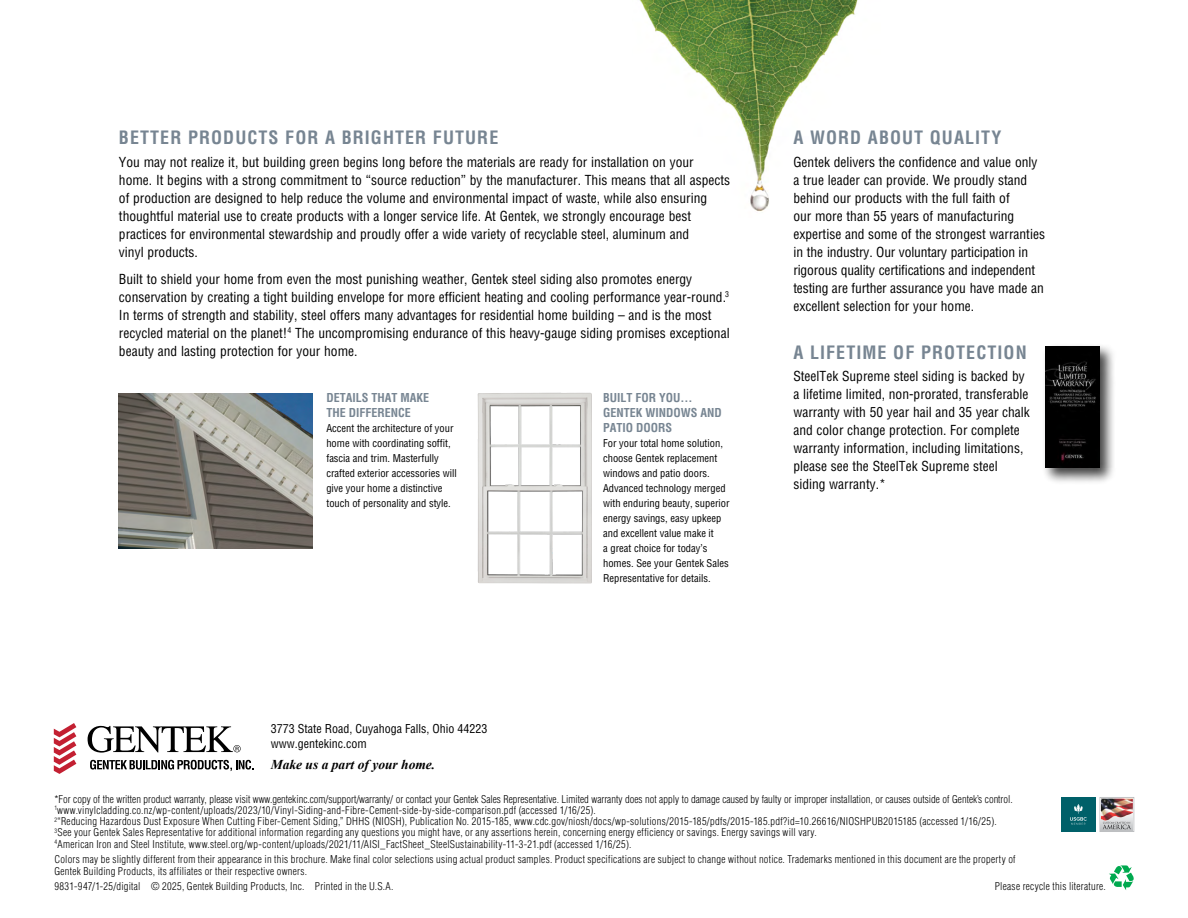
<style>
.page{position:relative;width:1188px;height:918px;background:#fff}
.page>*{position:absolute;margin:0;border:0;box-sizing:border-box;transform-origin:0 0}
.t1{font:700 condensed 18px "Helvetica LT Pro";letter-spacing:.06em;color:#778592}
.t2{font:condensed 13.5px/18px "Helvetica LT Pro";color:#000}
.t3{font:italic 700 13.5px "Times New Roman";color:#000}
.t4{font:700 condensed 12px/15px "Helvetica LT Pro";color:#778592}
.t5{font:condensed 12px/15px "Helvetica LT Pro";color:#000}
.t6{font:300 condensed 10.5px/11.2px "Helvetica LT Std";letter-spacing:.025em;color:#000}
.t7{font:condensed 10.5px/15px "Helvetica LT Pro";color:#000}
</style>
<div class="page">
<img style="left:119px;top:393px;width:193px;height:155px">
<img style="left:639px;top:0;width:219px;height:212px">
<div style="left:1042px;top:342px;width:75px;height:143px;background:#000;opacity:.75"></div>
<img style="left:1046px;top:346px;width:54px;height:122px">
<svg style="left:1109px;top:865px;width:25px;height:25px"></svg>
<svg style="left:88px;top:726px;width:153px;height:27px"></svg>
<svg style="left:54px;top:723px;width:22px;height:51px"></svg>
<svg style="left:90px;top:760px;width:164px;height:11px"></svg>
<img style="left:478px;top:393px;width:114px;height:190px">
<svg style="left:1101px;top:798px;width:32px;height:33px"></svg>
<div style="left:1101px;top:811px;width:32px;height:19px;background:#d0d1d3"></div>
<img style="left:1101px;top:799px;width:32px;height:22px">
<svg style="left:1103px;top:822px;width:28px;height:7px"></svg>
<div style="left:1099px;top:796px;width:36px;height:37px;border:1px solid #fff"></div>
<div style="left:1061px;top:797px;width:34px;height:35px;background:#006069"></div>
<svg style="left:1070px;top:804px;width:17px;height:21px"></svg>
<h1 class="t1" style="left:119px;top:126px;width:381px">BETTER PRODUCTS FOR A BRIGHTER FUTURE</h1>
<p class="t2" style="left:119px;top:153px;width:613px">You may not realize it, but building green begins long before the materials are ready for installation on your home. It begins with a strong commitment to “source reduction” by the manufacturer. This means that all aspects of production are designed to help reduce the volume and environmental impact of waste, while also ensuring thoughtful material use to create products with a longer service life. At Gentek, we strongly encourage best practices for environmental stewardship and proudly offer a wide variety of recyclable steel, aluminum and<br>vinyl products.</p>
<p class="t2" style="left:119px;top:270px;width:612px">Built to shield your home from even the most punishing weather, Gentek steel siding also promotes energy conservation by creating a tight building envelope for more efficient heating and cooling performance year-round.<sup>3<br></sup>In terms of strength and stability, steel offers many advantages for residential home building – and is the most recycled material on the planet!<sup>4</sup> The uncompromising endurance of this heavy-gauge siding promises exceptional beauty and lasting protection for your home.</p>
<p class="t4" style="left:326px;top:389px;width:104px">DETAILS THAT MAKE<br>THE DIFFERENCE</p>
<p class="t7" style="left:326px;top:420px;width:132px">Accent the architecture of your home with coordinating soffit, fascia and trim. Masterfully crafted exterior accessories will give your home a distinctive touch of personality and style.</p>
<p class="t5" style="left:271px;top:721px;width:218px">3773 State Road, Cuyahoga Falls, Ohio 44223 www.gentekinc.com</p>
<p class="t3" style="left:271px;top:755px;width:166px">Make us a part of your home.</p>
<p class="t4" style="left:603px;top:389px;width:120px">BUILT FOR YOU...<br>GENTEK WINDOWS AND<br>PATIO DOORS</p>
<p class="t7" style="left:603px;top:435px;width:128px">For your total home solution, choose Gentek replacement windows and patio doors.<br>Advanced technology merged with enduring beauty, superior energy savings, easy upkeep and excellent value make it<br>a great choice for today’s homes. See your Gentek Sales<br>Representative for details.</p>
<h1 class="t1" style="left:793px;top:126px;width:210px">A WORD ABOUT QUALITY</h1>
<p class="t2" style="left:793px;top:153px;width:253px">Gentek delivers the confidence and value only a true leader can provide. We proudly stand behind our products with the full faith of<br>our more than 55 years of manufacturing expertise and some of the strongest warranties in the industry. Our voluntary participation in rigorous quality certifications and independent testing are further assurance you have made an excellent selection for your home.</p>
<h1 class="t1" style="left:793px;top:340px;width:235px">A LIFETIME OF PROTECTION</h1>
<p class="t2" style="left:793px;top:367px;width:238px">SteelTek Supreme steel siding is backed by a lifetime limited, non-prorated, transferable warranty with 50 year hail and 35 year chalk and color change protection. For complete warranty information, including limitations, please see the SteelTek Supreme steel siding warranty.*</p>
<p class="t6" style="left:54px;top:793px;width:960px">*For copy of the written product warranty, please visit www.gentekinc.com/support/warranty/ or contact your Gentek Sales Representative. Limited warranty does not apply to damage caused by faulty or improper installation, or causes outside of Gentek’s control.<br><sup>1</sup>www.vinylcladding.co.nz/wp-content/uploads/2023/10/Vinyl-Siding-and-Fibre-Cement-side-by-side-comparison.pdf (accessed 1/16/25).<br><sup>2</sup>“Reducing Hazardous Dust Exposure When Cutting Fiber-Cement Siding,” DHHS (NIOSH), Publication No. 2015-185, www.cdc.gov/niosh/docs/wp-solutions/2015-185/pdfs/2015-185.pdf?id=10.26616/NIOSHPUB2015185 (accessed 1/16/25).<br><sup>3</sup>See your Gentek Sales Representative for additional information regarding any questions you might have, or any assertions herein, concerning energy efficiency or savings. Energy savings will vary.<br><sup>4</sup>American Iron and Steel Institute, www.steel.org/wp-content/uploads/2021/11/AISI_FactSheet_SteelSustainability-11-3-21.pdf (accessed 1/16/25).</p>
<p class="t6" style="left:54px;top:854px;width:963px">Colors may be slightly different from their appearance in this brochure. Make final color selections using actual product samples. Product specifications are subject to change without notice. Trademarks mentioned in this document are the property of<br>Gentek Building Products, its affiliates or their respective owners.</p>
<p class="t6" style="left:54px;top:881px;width:341px">9831-947/1-25/digital © 2025, Gentek Building Products, Inc. Printed in the U.S.A.</p>
<p class="t6" style="left:995px;top:881px;width:113px">Please recycle this literature.</p>
</div>
